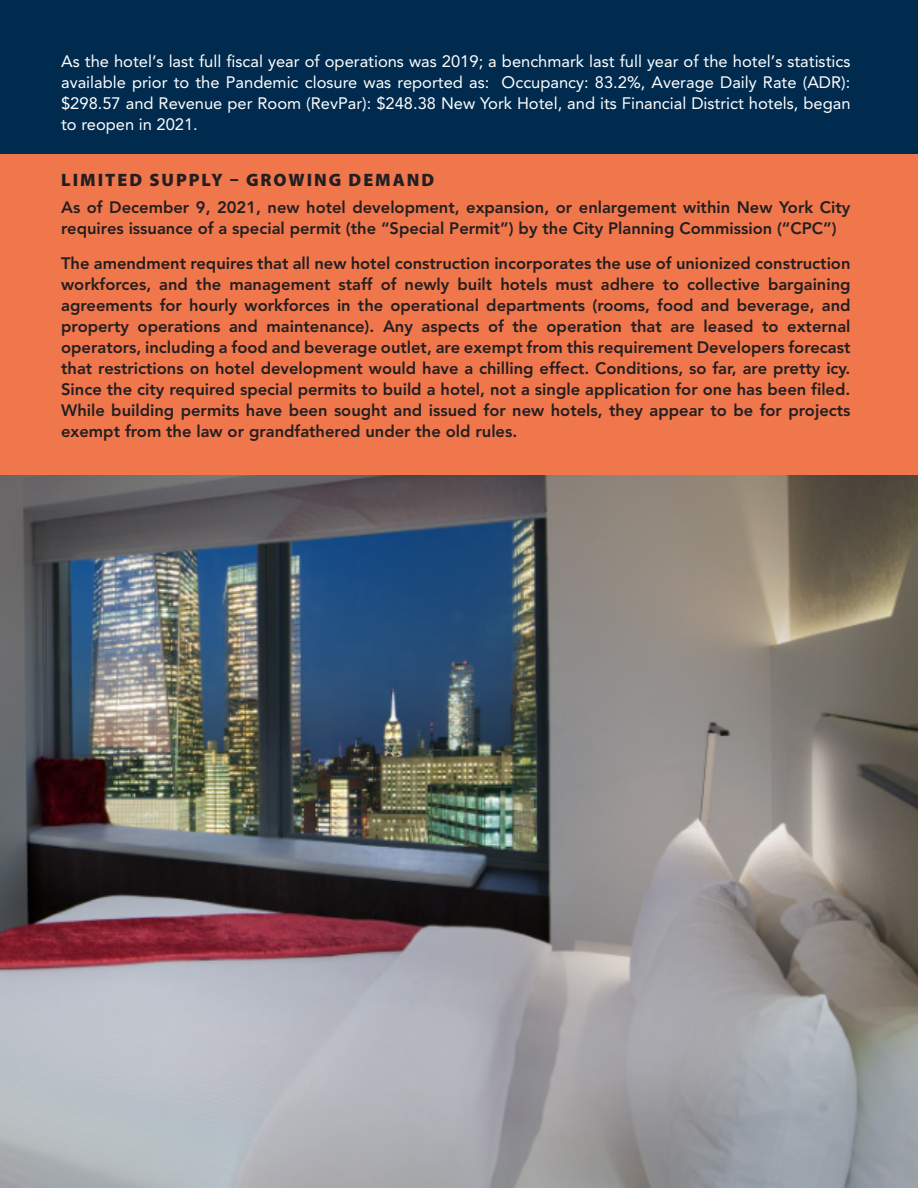
<style>
.page{position:relative;width:918px;height:1188px;background:#fff}
.page>*{position:absolute;margin:0;border:0;box-sizing:border-box;transform-origin:0 0}
.t1{font:900 18px "Myriad Pro";letter-spacing:.11em;color:#231f20}
.t2{font:800 16.5px/21px "Avenir";color:#231f20}
.t3{font:16.5px/21px "Avenir";color:#fff;text-align:justify}
</style>
<div class="page">
<img style="left:0;top:474px;width:918px;height:714px">
<div style="left:0;top:0;width:918px;height:474px;background:#002b4e"></div>
<div style="left:0;top:154px;width:918px;height:320px;background:#f0764c"></div>
<p class="t3" style="left:61px;top:52px;width:791px">As the hotel’s last full fiscal year of operations was 2019; a benchmark last full year of the hotel’s statistics available prior to the Pandemic closure was reported as: Occupancy: 83.2%, Average Daily Rate (ADR): $298.57 and Revenue per Room (RevPar): $248.38 New York Hotel, and its Financial District hotels, began to reopen in 2021.</p>
<p class="t1" style="left:61px;top:168px;width:375px">LIMITED SUPPLY – GROWING DEMAND</p>
<p class="t2" style="left:61px;top:198px;width:791px">As of December 9, 2021, new hotel development, expansion, or enlargement within New York City requires issuance of a special permit (the “Special Permit”) by the City Planning Commission (“CPC”)</p>
<p class="t2" style="left:61px;top:253px;width:791px;text-align:justify">The amendment requires that all new hotel construction incorporates the use of unionized construction workforces, and the management staff of newly built hotels must adhere to collective bargaining agreements for hourly workforces in the operational departments (rooms, food and beverage, and property operations and maintenance). Any aspects of the operation that are leased to external operators, including a food and beverage outlet, are exempt from this requirement Developers forecast that restrictions on hotel development would have a chilling effect. Conditions, so far, are pretty icy.<br>Since the city required special permits to build a hotel, not a single application for one has been filed.<br>While building permits have been sought and issued for new hotels, they appear to be for projects exempt from the law or grandfathered under the old rules.</p>
</div>
